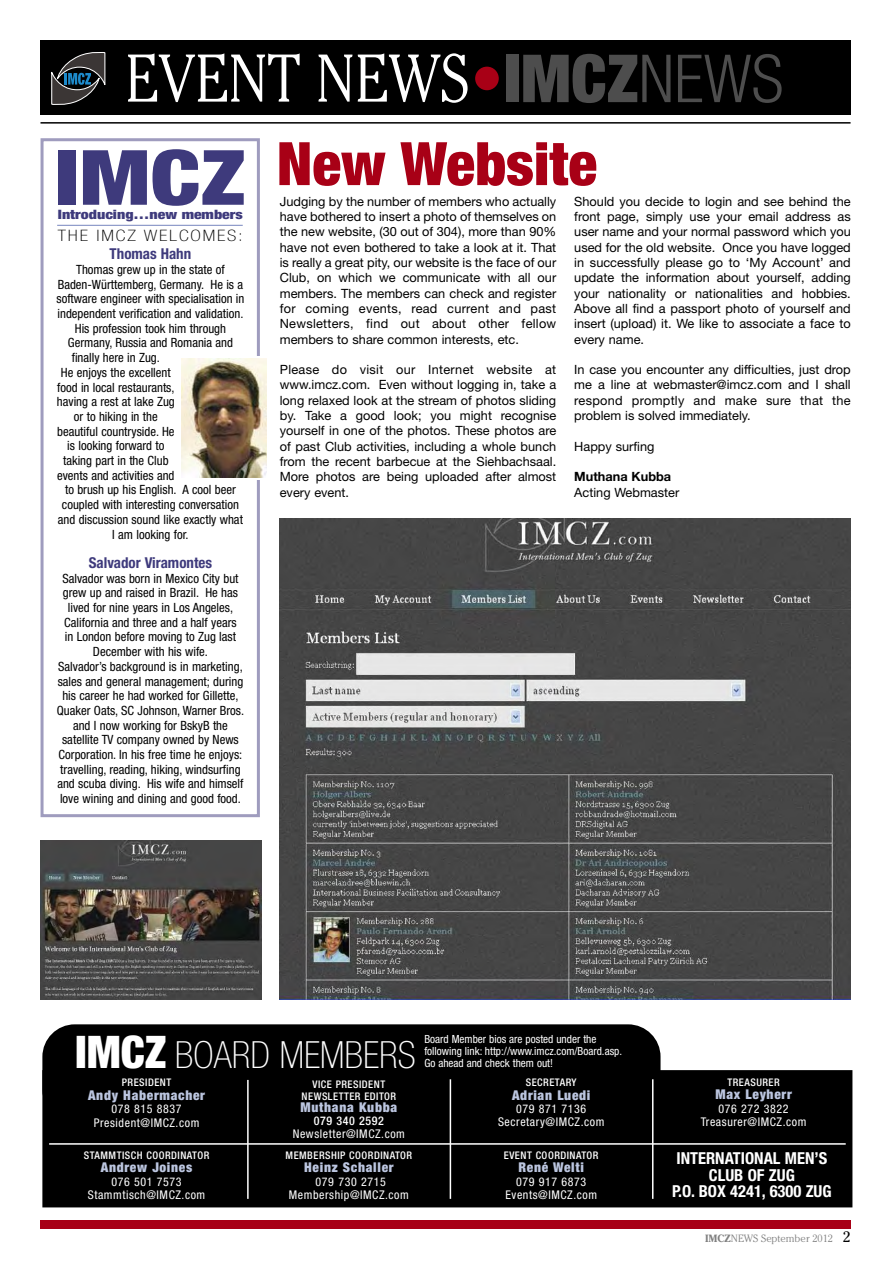
<style>
.page{position:relative;width:893px;height:1263px;background:#fff}
.page>*{position:absolute;margin:0;border:0;box-sizing:border-box;transform-origin:0 0}
.t1{font:900 condensed 76.35px "Helvetica Neue";color:#3e3a7c;scale:1.23 1}
.t2{font:300 66.9px "Cheltenham";color:#fff;scale:.87 1}
.t3{font:900 condensed 60px "Helvetica Neue";color:#a80016}
.t4{font:100 condensed 37.5px "Helvetica Neue";color:#fff}
.t5{font:700 condensed 16.5px/16.5px "Helvetica Neue";color:#fff;text-align:center}
.t6{font:100 condensed 15.75px "Helvetica Neue";letter-spacing:.09em;color:#000;scale:1.23 1}
.t7{font:700 condensed 15px "Helvetica Neue";color:#3e3a7c}
.t8{font:900 condensed 13.5px "Helvetica Neue";letter-spacing:.05em;color:#bcc6e0}
.t9{font:900 condensed 12.9px "Helvetica Neue";color:#3e3a7c;scale:1.23 1}
.t10{font:12.75px/15.3px "Helvetica Neue";color:#000;text-align:justify}
.t11{font:condensed 12.75px/14.7px "Helvetica Neue";color:#000;text-align:center}
.t12{font:700 12.75px "Helvetica Neue";color:#000}
.t13{font:condensed 12px/13.5px "Helvetica Neue";letter-spacing:.05em;color:#fff;text-align:center}
.t14{font:500 condensed 12px "Helvetica Neue";letter-spacing:.05em;color:#fff}
.t15{font:condensed 11.25px/12px "Helvetica Neue";color:#fff}
.t16{font:500 condensed 10.5px/12px "Helvetica Neue";letter-spacing:.05em;color:#fff;text-align:center}
.t17{font:300 10.5px "Cheltenham";color:#808080}
.s1{font-family:"Helvetica Neue";font-weight:900;font-stretch:condensed;font-size:66.3px;color:#a80016}
.s2{font-family:"Helvetica Neue";font-weight:900;font-stretch:condensed;font-size:66.3px;color:#4d4d4d}
.s3{font-family:"Helvetica Neue";font-stretch:condensed;font-size:66.3px;color:#4d4d4d}
.s4{font-weight:900;font-size:45px}
.s5{font-weight:700}
.s6{font-weight:400;font-size:15px;color:#000}
</style>
<div class="page">
<div style="left:42px;top:1024px;width:618px;height:98px;background:#000;border-radius:32px"></div>
<div style="left:43px;top:1071px;width:809px;height:136px;background:#000"></div>
<hr style="left:49px;top:1143px;width:797px;height:2px;background:#fff">
<hr style="left:450px;top:1079px;width:1px;height:120px;background:#fff">
<hr style="left:247px;top:1080px;width:2px;height:119px;background:#fff">
<hr style="left:652px;top:1079px;width:1px;height:120px;background:#fff">
<div style="left:40px;top:1220px;width:810px;height:9px;background:#a80016"></div>
<div style="left:40px;top:41px;width:810px;height:74px;background:#000"></div>
<svg style="left:51px;top:52px;width:54px;height:53px"></svg>
<hr style="left:40px;top:122px;width:810px;height:2px;background:#000">
<img style="left:280px;top:519px;width:571px;height:480px">
<div style="left:41px;top:138px;width:219px;height:679px;border:3px solid #9f9cbe"></div>
<hr style="left:57px;top:225px;width:186px;height:1px;background:#7685be">
<svg style="left:199px;top:356px;width:64px;height:123px"></svg>
<img style="left:181px;top:358px;width:85px;height:119px">
<img style="left:40px;top:840px;width:221px;height:159px">
<h2 class="t2" style="left:126px;top:52px;width:758px">EVENT NEWS<span class="s1">•</span><span class="s2">IMCZ</span><span class="s3">NEWS</span></h2>
<h1 class="t1" style="left:55px;top:150px;width:156px">IMCZ</h1>
<p class="t9" style="left:58px;top:210px;width:152px">Introducing…new members</p>
<p class="t6" style="left:58px;top:229px;width:152px">THE IMCZ WELCOMES:</p>
<p class="t7" style="left:110px;top:248px;width:83px">Thomas Hahn</p>
<p class="t11" style="left:76px;top:263px;width:150px">Thomas grew up in the state of</p>
<p class="t11" style="left:58px;top:278px;width:187px">Baden-Württemberg, Germany. He is a</p>
<p class="t11" style="left:56px;top:293px;width:189px">software engineer with specialisation in</p>
<p class="t11" style="left:58px;top:307px;width:187px">independent verification and validation.</p>
<p class="t11" style="left:75px;top:322px;width:153px">His profession took him through</p>
<p class="t11" style="left:68px;top:337px;width:167px">Germany, Russia and Romania and</p>
<p class="t11" style="left:72px;top:351px;width:90px">finally here in Zug.</p>
<p class="t11" style="left:61px;top:366px;width:111px">He enjoys the excellent</p>
<p class="t11" style="left:57px;top:381px;width:119px">food in local restaurants,</p>
<p class="t11" style="left:57px;top:395px;width:120px">having a rest at lake Zug</p>
<p class="t11" style="left:74px;top:410px;width:85px">or to hiking in the</p>
<p class="t11" style="left:57px;top:425px;width:119px">beautiful countryside. He</p>
<p class="t11" style="left:67px;top:440px;width:99px">is looking forward to</p>
<p class="t11" style="left:63px;top:454px;width:107px">taking part in the Club</p>
<p class="t11" style="left:57px;top:469px;width:119px">events and activities and</p>
<p class="t11" style="left:65px;top:484px;width:172px">to brush up his English. A cool beer</p>
<p class="t11" style="left:62px;top:498px;width:179px">coupled with interesting conversation</p>
<p class="t11" style="left:58px;top:513px;width:187px">and discussion sound like exactly what</p>
<p class="t11" style="left:112px;top:528px;width:78px">I am looking for.</p>
<p class="t7" style="left:89px;top:557px;width:125px">Salvador Viramontes</p>
<p class="t11" style="left:57px;top:572px;width:189px">Salvador was born in Mexico City but grew up and raised in Brazil. He has lived for nine years in Los Angeles, California and three and a half years<br>in London before moving to Zug last December with his wife.<br>Salvador’s background is in marketing, sales and general management; during his career he had worked for Gillette, Quaker Oats, SC Johnson, Warner Bros. and I now working for BskyB the satellite TV company owned by News Corporation. In his free time he enjoys: travelling, reading, hiking, windsurfing and scuba diving. His wife and himself love wining and dining and good food.</p>
<h3 class="t3" style="left:277px;top:142px;width:322px">New Website</h3>
<p class="t10" style="left:280px;top:195px;width:278px">Judging by the number of members who actually have bothered to insert a photo of themselves on the new website, (30 out of 304), more than 90% have not even bothered to take a look at it. That is really a great pity, our website is the face of our Club, on which we communicate with all our members. The members can check and register for coming events, read current and past Newsletters, find out about other fellow members to share common interests, etc.</p>
<p class="t10" style="left:280px;top:363px;width:278px">Please do visit our Internet website at www.imcz.com. Even without logging in, take a long relaxed look at the stream of photos sliding by. Take a good look; you might recognise yourself in one of the photos. These photos are of past Club activities, including a whole bunch from the recent barbecue at the Siehbachsaal.<br>More photos are being uploaded after almost every event.</p>
<p class="t10" style="left:574px;top:195px;width:278px">Should you decide to login and see behind the front page, simply use your email address as user name and your normal password which you used for the old website. Once you have logged in successfully please go to ‘My Account’ and update the information about yourself, adding your nationality or nationalities and hobbies.<br>Above all find a passport photo of yourself and insert (upload) it. We like to associate a face to every name.</p>
<p class="t10" style="left:574px;top:363px;width:278px">In case you encounter any difficulties, just drop me a line at webmaster@imcz.com and I shall respond promptly and make sure that the problem is solved immediately.</p>
<p class="t10" style="left:574px;top:440px;width:82px">Happy surfing</p>
<p class="t12" style="left:574px;top:472px;width:98px">Muthana Kubba</p>
<p class="t10" style="left:574px;top:486px;width:106px">Acting Webmaster</p>
<h3 class="t4" style="left:75px;top:1041px;width:342px"><span class="s4">IMCZ</span> BOARD MEMBERS</h3>
<p class="t16" style="left:122px;top:1078px;width:51px">PRESIDENT</p>
<p class="t8" style="left:88px;top:1090px;width:118px">Andy Habermacher</p>
<p class="t13" style="left:94px;top:1103px;width:107px">078 815 8837<br>President@IMCZ.com</p>
<p class="t16" style="left:302px;top:1079px;width:96px">VICE PRESIDENT<br>NEWSLETTER EDITOR</p>
<p class="t8" style="left:301px;top:1103px;width:98px">Muthana Kubba</p>
<p class="t14" style="left:314px;top:1116px;width:72px">079 340 2592</p>
<p class="t13" style="left:293px;top:1128px;width:114px">Newsletter@IMCZ.com</p>
<p class="t16" style="left:84px;top:1150px;width:127px">STAMMTISCH COORDINATOR</p>
<p class="t8" style="left:101px;top:1162px;width:93px">Andrew Joines</p>
<p class="t13" style="left:88px;top:1176px;width:119px">076 501 7573<br>Stammtisch@IMCZ.com</p>
<p class="t16" style="left:286px;top:1150px;width:128px">MEMBERSHIP COORDINATOR</p>
<p class="t8" style="left:304px;top:1162px;width:91px">Heinz Schaller</p>
<p class="t13" style="left:289px;top:1176px;width:121px">079 730 2715<br>Membership@IMCZ.com</p>
<p class="t15" style="left:424px;top:1034px;width:199px">Board Member bios are posted under the following link: http://www.imcz.com/Board.asp.<br>Go ahead and check them out!</p>
<p class="t16" style="left:526px;top:1077px;width:52px">SECRETARY</p>
<p class="t8" style="left:512px;top:1090px;width:80px">Adrian Luedi</p>
<p class="t13" style="left:498px;top:1104px;width:108px;line-height:12.8px">079 871 7136<br>Secretary@IMCZ.com</p>
<p class="t16" style="left:504px;top:1150px;width:96px">EVENT COORDINATOR</p>
<p class="t8" style="left:518px;top:1162px;width:67px">René Welti</p>
<p class="t13" style="left:505px;top:1176px;width:93px">079 917 6873<br>Events@IMCZ.com</p>
<p class="t16" style="left:727px;top:1077px;width:54px">TREASURER</p>
<p class="t8" style="left:715px;top:1090px;width:78px">Max Leyherr</p>
<p class="t13" style="left:701px;top:1103px;width:107px">076 272 3822<br>Treasurer@IMCZ.com</p>
<p class="t5" style="left:672px;top:1151px;width:161px">INTERNATIONAL MEN’S<br>CLUB OF ZUG<br>P.O. BOX 4241, 6300 ZUG</p>
<p class="t17" style="left:705px;top:1234px;width:147px"><span class="s5">IMCZ</span>NEWS September 2012 <span class="s6">2</span></p>
</div>
